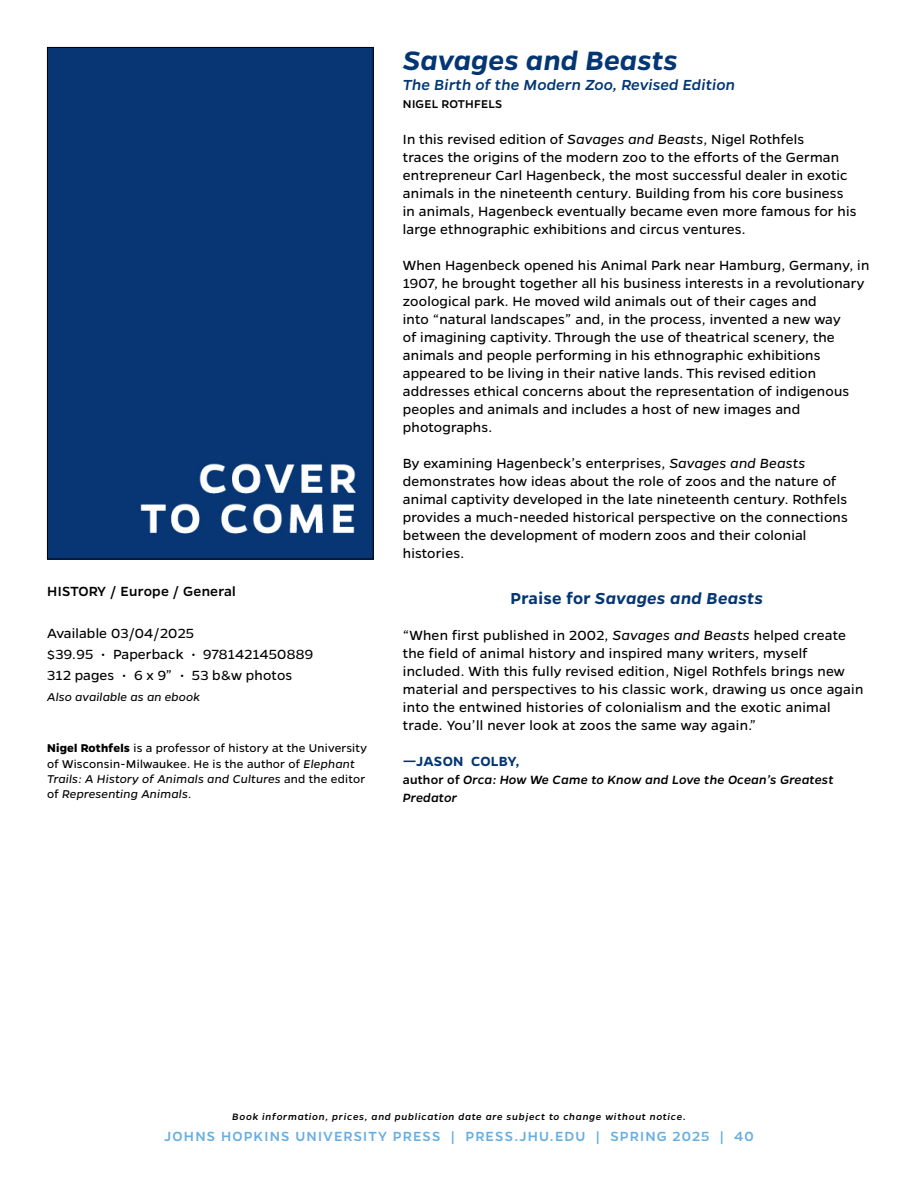
<style>
.page{position:relative;width:918px;height:1188px;background:#fff}
.page>*{position:absolute;margin:0;border:0;box-sizing:border-box;transform-origin:0 0}
.t1{font:italic 600 30px "Gentona";letter-spacing:.01em;color:#043673}
.t2{font:italic 600 18px "Gentona";letter-spacing:.02em;color:#043673}
.t3{font:italic 500 16.5px "Gentona";letter-spacing:.01em;color:#043673}
.t4{font:15px/18px "Gentona";letter-spacing:.01em;color:#000}
.t5{font:500 15px "Gentona";letter-spacing:.08em;color:#68aee0}
.t6{font:500 15px "Gentona";letter-spacing:.015em;color:#000}
.t7{font:600 15px "Gentona";letter-spacing:.015em;color:#043673}
.t8{font:italic 500 13.5px/18px "Gentona";letter-spacing:.01em;color:#000}
.t9{font:12.75px/15.3px "Gentona";letter-spacing:.015em;color:#000}
.t10{font:italic 12.75px "Gentona";letter-spacing:.01em;color:#000}
.t11{font:500 12.75px "Gentona";letter-spacing:.015em;color:#000}
.t12{font:italic 500 10.5px "Gentona";letter-spacing:.07em;color:#000}
.s1{font-weight:700}
.s2{font-style:italic}
.s3{font-style:normal}
</style>
<div class="page">
<div style="left:49px;top:49px;width:322px;height:508px;background:#083674"></div>
<h4 class="t6" style="left:47px;top:583px;width:190px">HISTORY / Europe / General</h4>
<p class="t4" style="left:47px;top:624px;width:148px">Available 03/04/2025</p>
<p class="t4" style="left:47px;top:645px;width:268px">$39.95 • Paperback • 9781421450889</p>
<p class="t4" style="left:47px;top:666px;width:246px">312 pages • 6 x 9” • 53 b&amp;w photos</p>
<p class="t10" style="left:47px;top:690px;width:154px">Also available as an ebook</p>
<p class="t9" style="left:47px;top:741px;width:321px"><span class="s1">Nigel Rothfels</span> is a professor of history at the University of Wisconsin-Milwaukee. He is the author of <span class="s2">Elephant Trails: A History of Animals and Cultures</span> and the editor of <span class="s2">Representing Animals</span>.</p>
<h1 class="t1" style="left:403px;top:43px;width:277px">Savages and Beasts</h1>
<h2 class="t3" style="left:403px;top:75px;width:334px">The Birth of the Modern Zoo, Revised Edition</h2>
<h3 class="t11" style="left:403px;top:97px;width:101px">NIGEL ROTHFELS</h3>
<p class="t4" style="left:403px;top:130px;width:455px">In this revised edition of <span class="s2">Savages and Beasts</span>, Nigel Rothfels<br>traces the origins of the modern zoo to the efforts of the German entrepreneur Carl Hagenbeck, the most successful dealer in exotic animals in the nineteenth century. Building from his core business in animals, Hagenbeck eventually became even more famous for his large ethnographic exhibitions and circus ventures.</p>
<p class="t4" style="left:403px;top:256px;width:468px">When Hagenbeck opened his Animal Park near Hamburg, Germany, in 1907, he brought together all his business interests in a revolutionary zoological park. He moved wild animals out of their cages and<br>into “natural landscapes” and, in the process, invented a new way<br>of imagining captivity. Through the use of theatrical scenery, the animals and people performing in his ethnographic exhibitions appeared to be living in their native lands. This revised edition addresses ethical concerns about the representation of indigenous peoples and animals and includes a host of new images and photographs.</p>
<p class="t4" style="left:403px;top:454px;width:446px">By examining Hagenbeck’s enterprises, <span class="s2">Savages and Beasts </span>demonstrates how ideas about the role of zoos and the nature of animal captivity developed in the late nineteenth century. Rothfels provides a much-needed historical perspective on the connections between the development of modern zoos and their colonial histories.</p>
<h2 class="t2" style="left:511px;top:588px;width:254px"><span class="s3">Praise for</span> Savages and Beasts</h2>
<p class="t4" style="left:403px;top:626px;width:462px">“When first published in 2002, <span class="s2">Savages and Beasts</span> helped create the field of animal history and inspired many writers, myself included. With this fully revised edition, Nigel Rothfels brings new material and perspectives to his classic work, drawing us once again into the entwined histories of colonialism and the exotic animal trade. You’ll never look at zoos the same way again.”</p>
<h3 class="t7" style="left:403px;top:752px;width:118px">—JASON COLBY,</h3>
<p class="t8" style="left:403px;top:770px;width:432px"><span class="s3">author of</span> Orca: How We Came to Know and Love the Ocean’s Greatest<br>Predator</p>
<p class="t12" style="left:232px;top:1110px;width:455px">Book information, prices, and publication date are subject to change without notice.</p>
<p class="t5" style="left:164px;top:1128px;width:591px">JOHNS HOPKINS UNIVERSITY PRESS | PRESS.JHU.EDU | SPRING 2025 | 40</p>
</div>
